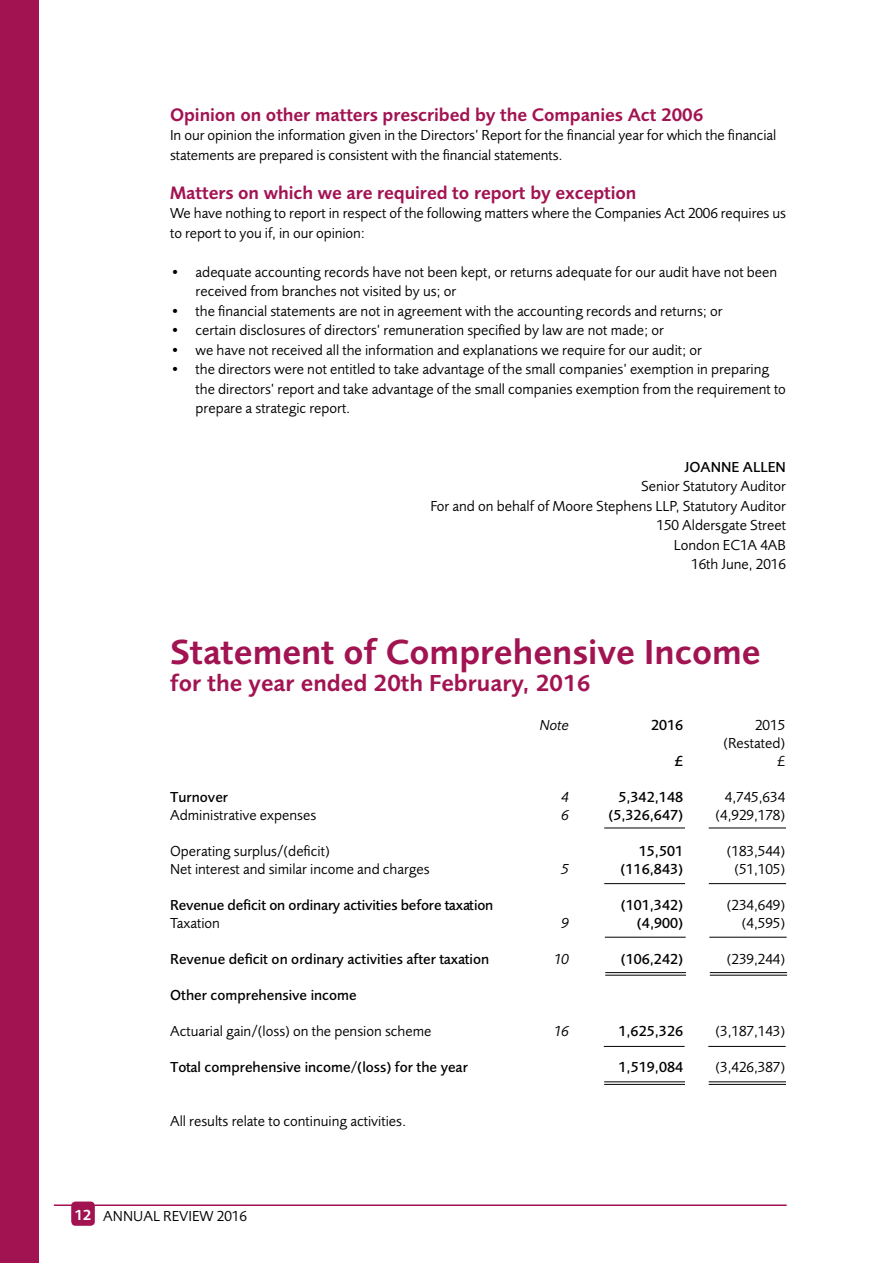
<style>
.page{position:relative;width:893px;height:1263px;background:#fff}
.page>*{position:absolute;margin:0;border:0;box-sizing:border-box;transform-origin:0 0}
.t1{font:600 36px "Foundry Sans";color:#a21352}
.t2{font:600 24px "Foundry Sans";color:#a21352}
.t3{font:600 18.75px "Foundry Sans";letter-spacing:-.005em;color:#a21352}
.t4{font:15px/19.5px "Foundry Sans";color:#000}
.t5{font:500 15px "Foundry Sans";color:#000}
.t6{font:italic 15px "Foundry Sans";color:#000}
.s1{font-weight:600;color:#fff}
</style>
<div class="page">
<hr style="left:604px;top:828px;width:81px;height:1px;background:#000">
<hr style="left:604px;top:883px;width:81px;height:1px;background:#000">
<hr style="left:605px;top:972px;width:81px;height:1px;background:#000">
<hr style="left:605px;top:975px;width:81px;height:1px;background:#000">
<hr style="left:710px;top:975px;width:77px;height:1px;background:#000">
<hr style="left:710px;top:972px;width:77px;height:1px;background:#000">
<hr style="left:709px;top:883px;width:77px;height:1px;background:#000">
<hr style="left:709px;top:828px;width:77px;height:1px;background:#000">
<hr style="left:605px;top:937px;width:81px;height:1px;background:#000">
<hr style="left:709px;top:937px;width:78px;height:1px;background:#000">
<div style="left:71px;top:1201px;width:24px;height:25px;background:#a21352;border-radius:4px"></div>
<hr style="left:54px;top:1204px;width:733px;height:2px;background:#a21352">
<div style="left:0;top:0;width:38px;height:1263px;background:#a21352"></div>
<hr style="left:604px;top:1081px;width:81px;height:1px;background:#000">
<hr style="left:604px;top:1084px;width:81px;height:1px;background:#000">
<hr style="left:709px;top:1084px;width:77px;height:1px;background:#000">
<hr style="left:709px;top:1081px;width:77px;height:1px;background:#000">
<hr style="left:604px;top:1046px;width:81px;height:1px;background:#000">
<hr style="left:708px;top:1046px;width:78px;height:1px;background:#000">
<p class="t3" style="left:170px;top:103px;width:535px">Opinion on other matters prescribed by the Companies Act 2006</p>
<p class="t4" style="left:170px;top:125px;width:608px">In our opinion the information given in the Directors’ Report for the financial year for which the financial statements are prepared is consistent with the financial statements.</p>
<p class="t3" style="left:170px;top:181px;width:468px">Matters on which we are required to report by exception</p>
<p class="t4" style="left:170px;top:203px;width:617px">We have nothing to report in respect of the following matters where the Companies Act 2006 requires us to report to you if, in our opinion:</p>
<p class="t4" style="left:196px;top:262px;width:583px;text-indent:-26px">• adequate accounting records have not been kept, or returns adequate for our audit have not been received from branches not visited by us; or</p>
<p class="t4" style="left:170px;top:301px;width:554px">• the financial statements are not in agreement with the accounting records and returns; or</p>
<p class="t4" style="left:170px;top:320px;width:495px">• certain disclosures of directors’ remuneration specified by law are not made; or</p>
<p class="t4" style="left:170px;top:340px;width:533px">• we have not received all the information and explanations we require for our audit; or</p>
<p class="t4" style="left:196px;top:359px;width:592px;text-indent:-26px">• the directors were not entitled to take advantage of the small companies’ exemption in preparing the directors’ report and take advantage of the small companies exemption from the requirement to prepare a strategic report.</p>
<p class="t5" style="left:684px;top:458px;width:103px">JOANNE ALLEN</p>
<p class="t4" style="left:430px;top:476px;width:357px;text-align:right">Senior Statutory Auditor<br>For and on behalf of Moore Stephens LLP, Statutory Auditor<br>150 Aldersgate Street<br>London EC1A 4AB<br>16th June, 2016</p>
<h1 class="t1" style="left:170px;top:631px;width:592px">Statement of Comprehensive Income</h1>
<h2 class="t2" style="left:170px;top:669px;width:422px">for the year ended 20th February, 2016</h2>
<p class="t6" style="left:540px;top:716px;width:31px">Note</p>
<p class="t5" style="left:651px;top:716px;width:34px">2016</p>
<p class="t4" style="left:723px;top:716px;width:63px;line-height:18px;text-align:right">2015 (Restated)</p>
<p class="t5" style="left:675px;top:752px;width:10px">£</p>
<p class="t4" style="left:778px;top:751px;width:9px">£</p>
<p class="t5" style="left:170px;top:788px;width:60px">Turnover</p>
<p class="t6" style="left:562px;top:788px;width:9px">4</p>
<p class="t5" style="left:618px;top:788px;width:66px">5,342,148</p>
<p class="t4" style="left:725px;top:787px;width:62px">4,745,634</p>
<p class="t4" style="left:170px;top:805px;width:148px">Administrative expenses</p>
<p class="t6" style="left:562px;top:806px;width:9px">6</p>
<p class="t5" style="left:608px;top:806px;width:76px">(5,326,647)</p>
<p class="t4" style="left:715px;top:805px;width:71px">(4,929,178)</p>
<p class="t4" style="left:170px;top:841px;width:161px">Operating surplus/(deficit)</p>
<p class="t5" style="left:639px;top:842px;width:46px">15,501</p>
<p class="t4" style="left:727px;top:841px;width:60px">(183,544)</p>
<p class="t4" style="left:170px;top:859px;width:261px">Net interest and similar income and charges</p>
<p class="t6" style="left:562px;top:860px;width:9px">5</p>
<p class="t5" style="left:620px;top:860px;width:64px">(116,843)</p>
<p class="t4" style="left:734px;top:859px;width:52px">(51,105)</p>
<p class="t5" style="left:170px;top:896px;width:325px">Revenue deficit on ordinary activities before taxation</p>
<p class="t5" style="left:621px;top:896px;width:64px">(101,342)</p>
<p class="t4" style="left:727px;top:895px;width:60px">(234,649)</p>
<p class="t4" style="left:170px;top:913px;width:51px">Taxation</p>
<p class="t6" style="left:562px;top:914px;width:9px">9</p>
<p class="t5" style="left:637px;top:914px;width:48px">(4,900)</p>
<p class="t4" style="left:742px;top:913px;width:45px">(4,595)</p>
<p class="t5" style="left:170px;top:950px;width:321px">Revenue deficit on ordinary activities after taxation</p>
<p class="t6" style="left:554px;top:950px;width:17px">10</p>
<p class="t5" style="left:621px;top:950px;width:64px">(106,242)</p>
<p class="t4" style="left:727px;top:949px;width:60px">(239,244)</p>
<p class="t5" style="left:170px;top:986px;width:188px">Other comprehensive income</p>
<p class="t4" style="left:170px;top:1021px;width:263px">Actuarial gain/(loss) on the pension scheme</p>
<p class="t6" style="left:554px;top:1022px;width:17px">16</p>
<p class="t5" style="left:618px;top:1022px;width:66px">1,625,326</p>
<p class="t4" style="left:715px;top:1021px;width:71px">(3,187,143)</p>
<p class="t5" style="left:170px;top:1058px;width:299px">Total comprehensive income/(loss) for the year</p>
<p class="t5" style="left:618px;top:1058px;width:66px">1,519,084</p>
<p class="t4" style="left:715px;top:1057px;width:71px">(3,426,387)</p>
<p class="t4" style="left:170px;top:1111px;width:238px">All results relate to continuing activities.</p>
<p class="t4" style="left:75px;top:1206px;width:174px"><span class="s1">12</span> ANNUAL REVIEW 2016</p>
</div>
